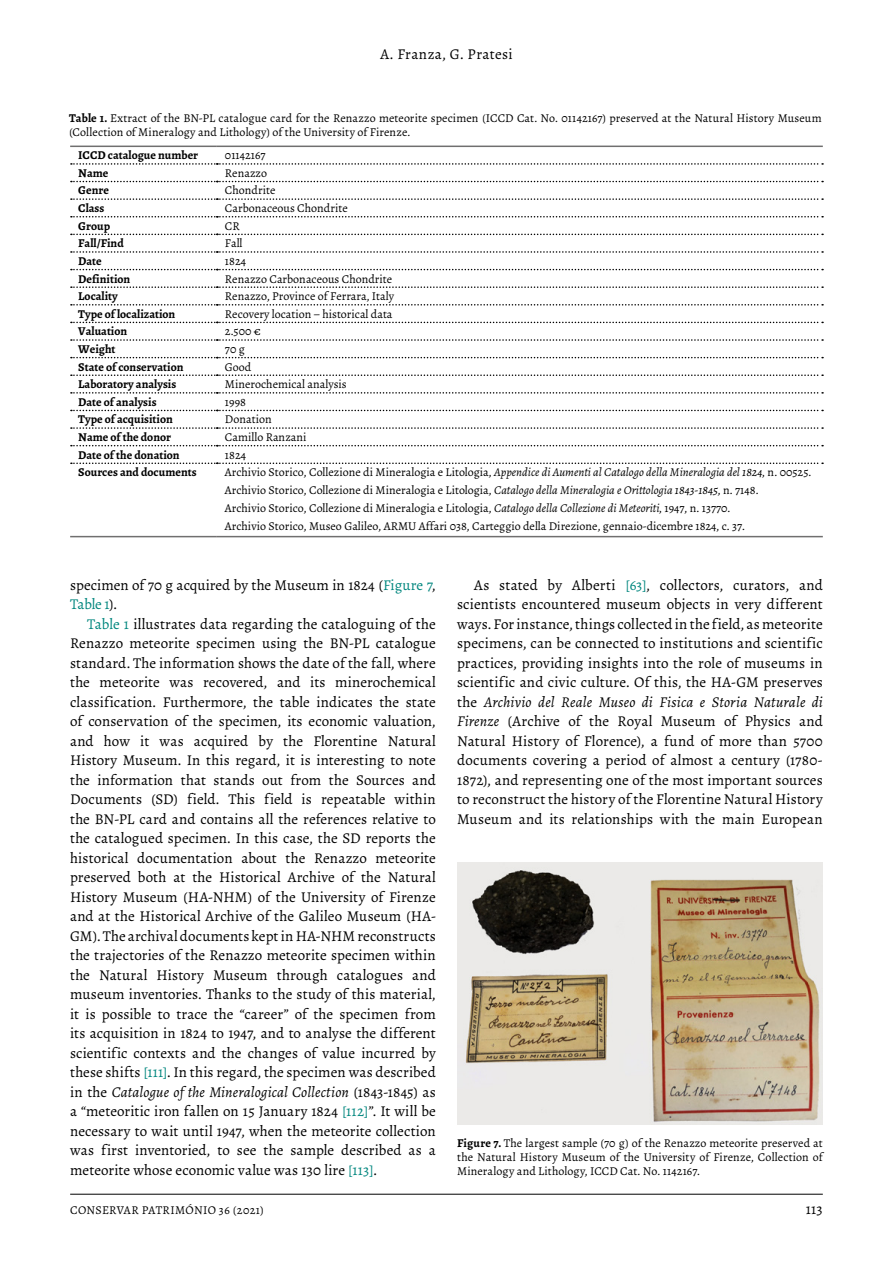
<style>
.page{position:relative;width:893px;height:1263px;background:#fff}
.page>*{position:absolute;margin:0;border:0;box-sizing:border-box;transform-origin:0 0}
.t1{font:15px/19.5px "Alegreya";letter-spacing:.005em;color:#000;text-align:justify}
.t2{font:15px "Alegreya";letter-spacing:.025em;color:#000}
.t3{font:12px/18px "Alegreya";color:#000}
.t4{font:700 12px "Alegreya";color:#000}
.t5{font:12px "Alegreya";letter-spacing:.025em;color:#000}
.s1{font-weight:700}
.s2{font-style:italic}
.s3{color:#00867e}
</style>
<div class="page">
<hr style="left:70px;top:1194px;width:753px;height:1px;background:#000">
<hr style="left:70px;top:146px;width:147px;height:1px;background:#706f6f">
<hr style="left:217px;top:146px;width:606px;height:1px;background:#706f6f">
<hr style="left:70px;top:536px;width:147px;height:1px;background:#706f6f">
<hr style="left:217px;top:536px;width:606px;height:1px;background:#706f6f">
<svg style="left:71px;top:163px;width:752px;height:2px"></svg>
<svg style="left:71px;top:181px;width:752px;height:1px"></svg>
<svg style="left:71px;top:198px;width:752px;height:2px"></svg>
<svg style="left:71px;top:216px;width:752px;height:1px"></svg>
<svg style="left:71px;top:234px;width:752px;height:1px"></svg>
<svg style="left:71px;top:251px;width:752px;height:2px"></svg>
<svg style="left:71px;top:269px;width:752px;height:1px"></svg>
<svg style="left:71px;top:286px;width:752px;height:2px"></svg>
<svg style="left:71px;top:304px;width:752px;height:2px"></svg>
<svg style="left:71px;top:322px;width:752px;height:1px"></svg>
<svg style="left:71px;top:339px;width:752px;height:2px"></svg>
<svg style="left:71px;top:357px;width:752px;height:1px"></svg>
<svg style="left:71px;top:374px;width:752px;height:2px"></svg>
<svg style="left:71px;top:392px;width:752px;height:2px"></svg>
<svg style="left:71px;top:410px;width:752px;height:1px"></svg>
<svg style="left:71px;top:427px;width:752px;height:2px"></svg>
<svg style="left:71px;top:445px;width:752px;height:1px"></svg>
<svg style="left:71px;top:462px;width:752px;height:2px"></svg>
<img style="left:457px;top:863px;width:366px;height:262px">
<p class="t2" style="left:380px;top:44px;width:134px">A. Franza, G. Pratesi</p>
<p class="t3" style="left:69px;top:111px;width:754px;line-height:14.2px"><span class="s1">Table 1.</span> Extract of the BN-PL catalogue card for the Renazzo meteorite specimen (ICCD Cat. No. 01142167) preserved at the Natural History Museum (Collection of Mineralogy and Lithology) of the University of Firenze.</p>
<p class="t4" style="left:78px;top:148px;width:121px">ICCD catalogue number</p>
<p class="t3" style="left:225px;top:146px;width:42px">01142167</p>
<p class="t4" style="left:78px;top:165px;width:32px">Name</p>
<p class="t3" style="left:225px;top:164px;width:44px">Renazzo</p>
<p class="t4" style="left:78px;top:183px;width:32px">Genre</p>
<p class="t3" style="left:225px;top:182px;width:52px">Chondrite</p>
<p class="t4" style="left:78px;top:200px;width:28px">Class</p>
<p class="t3" style="left:225px;top:199px;width:124px">Carbonaceous Chondrite</p>
<p class="t4" style="left:78px;top:218px;width:33px">Group</p>
<p class="t3" style="left:225px;top:217px;width:16px">CR</p>
<p class="t4" style="left:78px;top:236px;width:47px">Fall/Find</p>
<p class="t3" style="left:225px;top:234px;width:19px">Fall</p>
<p class="t4" style="left:78px;top:253px;width:25px">Date</p>
<p class="t3" style="left:225px;top:252px;width:23px">1824</p>
<p class="t4" style="left:78px;top:271px;width:54px">Definition</p>
<p class="t3" style="left:225px;top:270px;width:169px">Renazzo Carbonaceous Chondrite</p>
<p class="t4" style="left:78px;top:288px;width:41px">Locality</p>
<p class="t3" style="left:225px;top:287px;width:171px">Renazzo, Province of Ferrara, Italy</p>
<p class="t4" style="left:78px;top:306px;width:99px">Type of localization</p>
<p class="t3" style="left:225px;top:305px;width:169px">Recovery location − historical data</p>
<p class="t4" style="left:78px;top:324px;width:51px">Valuation</p>
<p class="t3" style="left:225px;top:322px;width:37px">2.500 €</p>
<p class="t4" style="left:78px;top:341px;width:39px">Weight</p>
<p class="t3" style="left:225px;top:340px;width:21px">70 g</p>
<p class="t4" style="left:78px;top:359px;width:107px">State of conservation</p>
<p class="t3" style="left:225px;top:358px;width:28px">Good</p>
<p class="t4" style="left:78px;top:376px;width:100px">Laboratory analysis</p>
<p class="t3" style="left:225px;top:375px;width:123px">Minerochemical analysis</p>
<p class="t4" style="left:78px;top:394px;width:80px">Date of analysis</p>
<p class="t3" style="left:225px;top:393px;width:22px">1998</p>
<p class="t4" style="left:78px;top:412px;width:96px">Type of acquisition</p>
<p class="t3" style="left:225px;top:410px;width:48px">Donation</p>
<p class="t4" style="left:78px;top:429px;width:94px">Name of the donor</p>
<p class="t3" style="left:225px;top:428px;width:83px">Camillo Ranzani</p>
<p class="t4" style="left:78px;top:447px;width:103px">Date of the donation</p>
<p class="t3" style="left:225px;top:446px;width:23px">1824</p>
<p class="t4" style="left:78px;top:464px;width:120px">Sources and documents</p>
<p class="t3" style="left:225px;top:463px;width:588px">Archivio Storico, Collezione di Mineralogia e Litologia, <span class="s2">Appendice di Aumenti al Catalogo della Mineralogia del 1824,</span> n. 00525.<br>Archivio Storico, Collezione di Mineralogia e Litologia, <span class="s2">Catalogo della Mineralogia e Orittologia 1843-1845,</span> n. 7148.<br>Archivio Storico, Collezione di Mineralogia e Litologia, <span class="s2">Catalogo della Collezione di Meteoriti,</span> 1947, n. 13770.<br>Archivio Storico, Museo Galileo, ARMU Affari 038, Carteggio della Direzione, gennaio-dicembre 1824, c. 37.</p>
<p class="t1" style="left:70px;top:575px;width:367px">specimen of 70 g acquired by the Museum in 1824 (<span class="s3">Figure 7</span>,<br><span class="s3">Table 1</span>).</p>
<p class="t1" style="left:70px;top:614px;width:367px;text-indent:17px"><span class="s3">Table 1</span> illustrates data regarding the cataloguing of the Renazzo meteorite specimen using the BN-PL catalogue standard. The information shows the date of the fall, where the meteorite was recovered, and its minerochemical classification. Furthermore, the table indicates the state of conservation of the specimen, its economic valuation, and how it was acquired by the Florentine Natural History Museum. In this regard, it is interesting to note the information that stands out from the Sources and Documents (SD) field. This field is repeatable within the BN-PL card and contains all the references relative to the catalogued specimen. In this case, the SD reports the historical documentation about the Renazzo meteorite preserved both at the Historical Archive of the Natural History Museum (HA-NHM) of the University of Firenze and at the Historical Archive of the Galileo Museum (HA-GM). The archival documents kept in HA-NHM reconstructs the trajectories of the Renazzo meteorite specimen within the Natural History Museum through catalogues and museum inventories. Thanks to the study of this material, it is possible to trace the “career” of the specimen from its acquisition in 1824 to 1947, and to analyse the different scientific contexts and the changes of value incurred by these shifts <span class="s3">[111]</span>. In this regard, the specimen was described in the <span class="s2">Catalogue of the Mineralogical Collection</span> (1843-1845) as a “meteoritic iron fallen on 15 January 1824 <span class="s3">[112]</span>”. It will be necessary to wait until 1947, when the meteorite collection was first inventoried, to see the sample described as a meteorite whose economic value was 130 lire <span class="s3">[113]</span>.</p>
<p class="t1" style="left:457px;top:575px;width:367px;text-indent:17px">As stated by Alberti <span class="s3">[63]</span>, collectors, curators, and scientists encountered museum objects in very different ways. For instance, things collected in the field, as meteorite specimens, can be connected to institutions and scientific practices, providing insights into the role of museums in scientific and civic culture. Of this, the HA-GM preserves the <span class="s2">Archivio del Reale Museo di Fisica e Storia Naturale di Firenze</span> (Archive of the Royal Museum of Physics and Natural History of Florence), a fund of more than 5700 documents covering a period of almost a century (1780- 1872), and representing one of the most important sources to reconstruct the history of the Florentine Natural History Museum and its relationships with the main European</p>
<p class="t3" style="left:457px;top:1136px;width:367px;line-height:14.2px;text-align:justify"><span class="s1">Figure 7.</span> The largest sample (70 g) of the Renazzo meteorite preserved at the Natural History Museum of the University of Firenze, Collection of Mineralogy and Lithology, ICCD Cat. No. 1142167.</p>
<p class="t5" style="left:70px;top:1202px;width:195px">CONSERVAR PATRIMÓNIO 36 (2021)</p>
<p class="t1" style="left:806px;top:1199px;width:18px">113</p>
</div>
